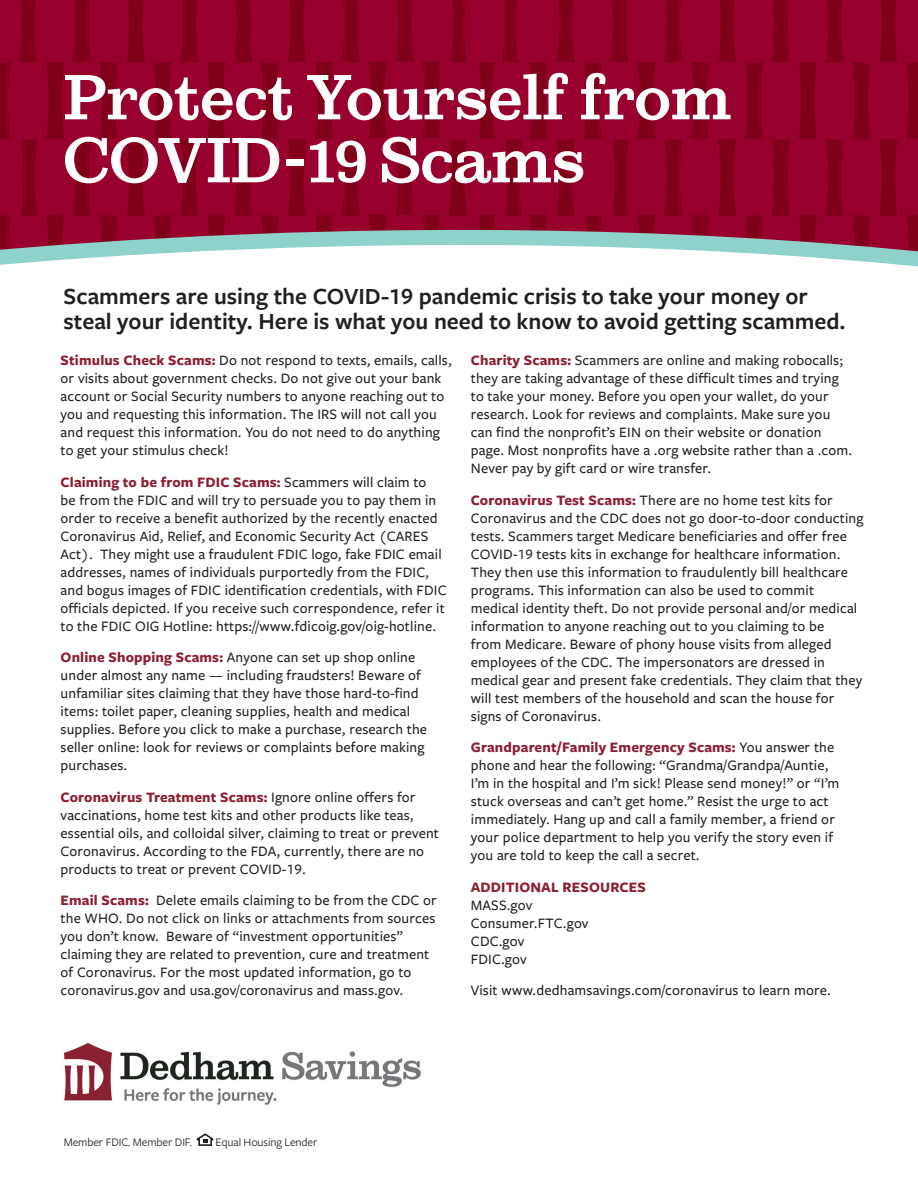
<style>
.page{position:relative;width:918px;height:1188px;background:#fff}
.page>*{position:absolute;margin:0;border:0;box-sizing:border-box;transform-origin:0 0}
.t1{font:700 63px/63px "Sutro";letter-spacing:-.005em;color:#fff}
.t2{font:600 24px/25.5px "Freight Sans Pro";color:#231f20}
.t3{font:500 15px/18px "Freight Sans Pro";letter-spacing:.01em;color:#231f20}
.t4{font:700 15px "Freight Sans Pro";letter-spacing:.01em;color:#8b2031}
.t5{font:12px "Freight Sans Pro";letter-spacing:-.01em;color:#231f20}
.s1{font-weight:700;color:#8b2031}
</style>
<div class="page">
<svg style="left:0;top:0;width:918px;height:267px;background:#971a3d"></svg>
<svg style="left:197px;top:1133px;width:16px;height:13px"></svg>
<img style="left:64px;top:1042px;width:357px;height:63px">
<p class="t1" style="left:64px;top:67px;width:669px">Protect Yourself from<br>COVID-19 Scams</p>
<p class="t2" style="left:64px;top:282px;width:784px">Scammers are using the COVID-19 pandemic crisis to take your money or steal your identity. Here is what you need to know to avoid getting scammed.</p>
<p class="t3" style="left:61px;top:351px;width:393px"><span class="s1">Stimulus Check Scams:</span> Do not respond to texts, emails, calls, or visits about government checks. Do not give out your bank account or Social Security numbers to anyone reaching out to you and requesting this information. The IRS will not call you and request this information. You do not need to do anything to get your stimulus check!</p>
<p class="t3" style="left:61px;top:472px;width:388px"><span class="s1">Claiming to be from FDIC Scams:</span> Scammers will claim to<br>be from the FDIC and will try to persuade you to pay them in order to receive a benefit authorized by the recently enacted Coronavirus Aid, Relief, and Economic Security Act (CARES Act). They might use a fraudulent FDIC logo, fake FDIC email addresses, names of individuals purportedly from the FDIC, and bogus images of FDIC identification credentials, with FDIC officials depicted. If you receive such correspondence, refer it to the FDIC OIG Hotline: https://www.fdicoig.gov/oig-hotline.</p>
<p class="t3" style="left:61px;top:648px;width:368px"><span class="s1">Online Shopping Scams:</span> Anyone can set up shop online under almost any name — including fraudsters! Beware of unfamiliar sites claiming that they have those hard-to-find items: toilet paper, cleaning supplies, health and medical supplies. Before you click to make a purchase, research the seller online: look for reviews or complaints before making purchases.</p>
<p class="t3" style="left:61px;top:787px;width:380px"><span class="s1">Coronavirus Treatment Scams:</span> Ignore online offers for vaccinations, home test kits and other products like teas, essential oils, and colloidal silver, claiming to treat or prevent Coronavirus. According to the FDA, currently, there are no products to treat or prevent COVID-19.</p>
<p class="t3" style="left:61px;top:891px;width:378px"><span class="s1">Email Scams:</span> Delete emails claiming to be from the CDC or the WHO. Do not click on links or attachments from sources you don’t know. Beware of “investment opportunities” claiming they are related to prevention, cure and treatment of Coronavirus. For the most updated information, go to coronavirus.gov and usa.gov/coronavirus and mass.gov.</p>
<p class="t3" style="left:471px;top:351px;width:383px"><span class="s1">Charity Scams:</span> Scammers are online and making robocalls; they are taking advantage of these difficult times and trying to take your money. Before you open your wallet, do your research. Look for reviews and complaints. Make sure you can find the nonprofit’s EIN on their website or donation page. Most nonprofits have a .org website rather than a .com.<br>Never pay by gift card or wire transfer.</p>
<p class="t3" style="left:471px;top:490px;width:394px"><span class="s1">Coronavirus Test Scams:</span> There are no home test kits for Coronavirus and the CDC does not go door-to-door conducting tests. Scammers target Medicare beneficiaries and offer free COVID-19 tests kits in exchange for healthcare information.<br>They then use this information to fraudulently bill healthcare programs. This information can also be used to commit medical identity theft. Do not provide personal and/or medical information to anyone reaching out to you claiming to be<br>from Medicare. Beware of phony house visits from alleged employees of the CDC. The impersonators are dressed in medical gear and present fake credentials. They claim that they will test members of the household and scan the house for signs of Coronavirus.</p>
<p class="t3" style="left:471px;top:738px;width:370px"><span class="s1">Grandparent/Family Emergency Scams:</span> You answer the phone and hear the following: “Grandma/Grandpa/Auntie, I’m in the hospital and I’m sick! Please send money!” or “I’m stuck overseas and can’t get home.” Resist the urge to act immediately. Hang up and call a family member, a friend or your police department to help you verify the story even if you are told to keep the call a secret.</p>
<p class="t4" style="left:471px;top:876px;width:177px">ADDITIONAL RESOURCES</p>
<p class="t3" style="left:471px;top:895px;width:119px">MASS.gov<br>Consumer.FTC.gov<br>CDC.gov<br>FDIC.gov</p>
<p class="t3" style="left:471px;top:981px;width:361px">Visit www.dedhamsavings.com/coronavirus to learn more.</p>
<p class="t5" style="left:64px;top:1134px;width:130px">Member FDIC. Member DIF.</p>
<p class="t5" style="left:216px;top:1134px;width:103px">Equal Housing Lender</p>
</div>
